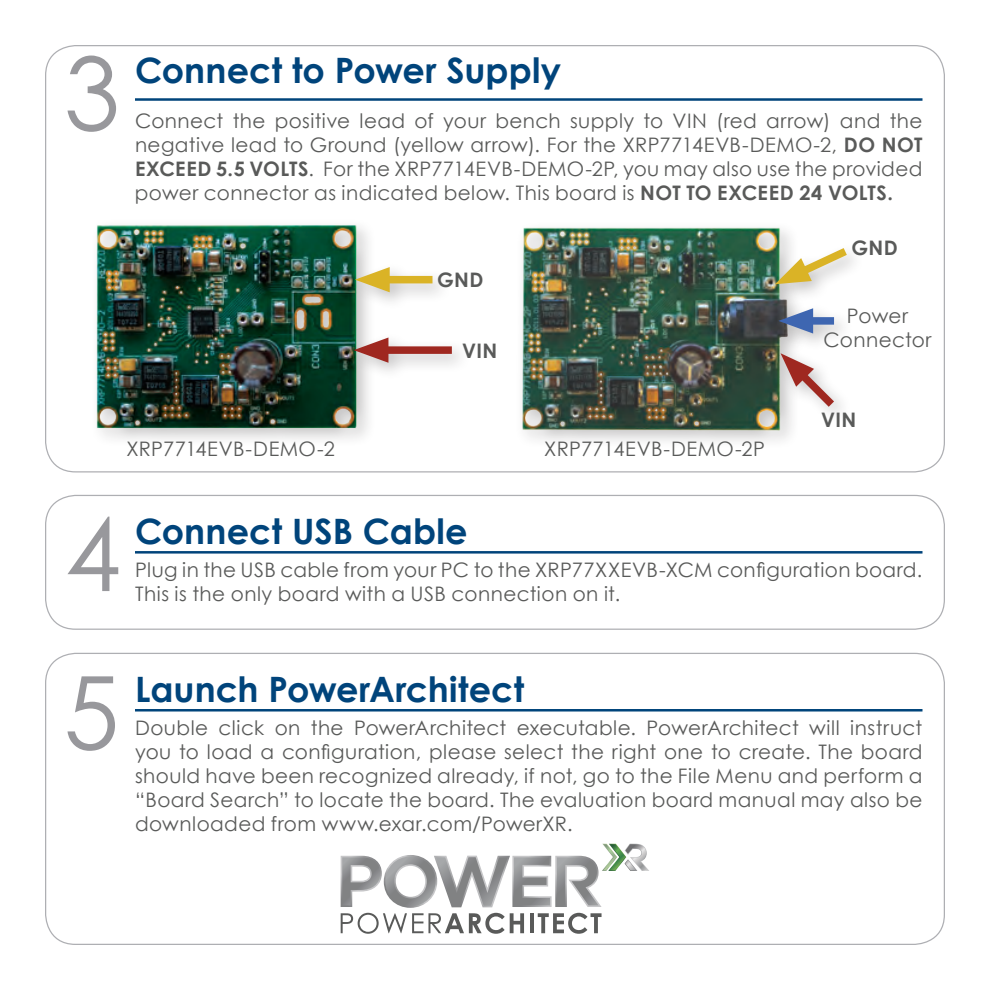
<style>
.page{position:relative;width:990px;height:990px;background:#fff}
.page>*{position:absolute;margin:0;border:0;box-sizing:border-box;transform-origin:0 0}
.t1{font:101.25px "Century Gothic";color:#98989c}
.t2{font:700 35px "Century Gothic";color:#00447b}
.t3{font:20px/24px "Century Gothic";letter-spacing:.02em;color:#595a59;text-align:justify}
.t4{font:700 20px "Century Gothic";letter-spacing:.02em;color:#595a59}
.s1{font-weight:700}
</style>
<div class="page">
<hr style="left:135px;top:709px;width:787px;height:3px;background:#00447b">
<hr style="left:135px;top:98px;width:787px;height:3px;background:#00447b">
<div style="left:45px;top:495px;width:900px;height:135px;border:1px solid #aeafb3;border-radius:30px"></div>
<hr style="left:135px;top:551px;width:787px;height:3px;background:#00447b">
<img style="left:522px;top:227px;width:270px;height:215px">
<img style="left:50px;top:225px;width:319px;height:235px">
<svg style="left:341px;top:844px;width:308px;height:90px"></svg>
<div style="left:773px;top:346px;width:78px;height:77px;background:#231f20;opacity:.26"></div>
<svg style="left:781px;top:353px;width:61px;height:62px"></svg>
<div style="left:771px;top:301px;width:80px;height:49px;background:#231f20;opacity:.26"></div>
<div style="left:799px;top:317px;width:35px;height:8px;background:#3e66b1"></div>
<svg style="left:778px;top:308px;width:35px;height:26px"></svg>
<div style="left:346px;top:330px;width:123px;height:50px;background:#231f20;opacity:.26"></div>
<div style="left:375px;top:346px;width:77px;height:8px;background:#9f2820"></div>
<svg style="left:354px;top:337px;width:34px;height:26px"></svg>
<div style="left:768px;top:241px;width:94px;height:61px;background:#231f20;opacity:.26"></div>
<svg style="left:775px;top:242px;width:80px;height:43px"></svg>
<div style="left:348px;top:260px;width:101px;height:49px;background:#231f20;opacity:.26"></div>
<div style="left:376px;top:276px;width:56px;height:7px;background:#dab326"></div>
<svg style="left:355px;top:267px;width:35px;height:25px"></svg>
<h1 class="t1" style="left:64px;top:23px;width:58px">3</h1>
<h1 class="t2" style="left:135px;top:43px;width:428px">Connect to Power Supply</h1>
<p class="t3" style="left:135px;top:108px;width:789px">Connect the positive lead of your bench supply to VIN (red arrow) and the negative lead to Ground (yellow arrow). For the XRP7714EVB-DEMO-2, <span class="s1">DO NOT EXCEED 5.5 VOLTS</span>. For the XRP7714EVB-DEMO-2P, you may also use the provided power connector as indicated below. This board is <span class="s1">NOT TO EXCEED 24 VOLTS.</span></p>
<p class="t4" style="left:437px;top:265px;width:48px">GND</p>
<p class="t4" style="left:462px;top:335px;width:37px">VIN</p>
<p class="t3" style="left:126px;top:436px;width:210px">XRP7714EVB-DEMO-2</p>
<p class="t3" style="left:544px;top:436px;width:222px">XRP7714EVB-DEMO-2P</p>
<p class="t4" style="left:851px;top:232px;width:48px">GND</p>
<p class="t3" style="left:823px;top:303px;width:110px;text-align:center">Power<br>Connector</p>
<p class="t4" style="left:821px;top:404px;width:37px">VIN</p>
<h1 class="t1" style="left:65px;top:484px;width:58px">4</h1>
<h1 class="t2" style="left:135px;top:504px;width:334px">Connect USB Cable</h1>
<p class="t3" style="left:135px;top:558px;width:789px">Plug in the USB cable from your PC to the XRP77XXEVB-XCM configuration board.<br>This is the only board with a USB connection on it.</p>
<h1 class="t1" style="left:63px;top:642px;width:58px">5</h1>
<h1 class="t2" style="left:135px;top:662px;width:391px">Launch PowerArchitect</h1>
<p class="t3" style="left:135px;top:716px;width:789px">Double click on the PowerArchitect executable. PowerArchitect will instruct you to load a configuration, please select the right one to create. The board should have been recognized already, if not, go to the File Menu and perform a “Board Search” to locate the board. The evaluation board manual may also be downloaded from www.exar.com/PowerXR.</p>
</div>
